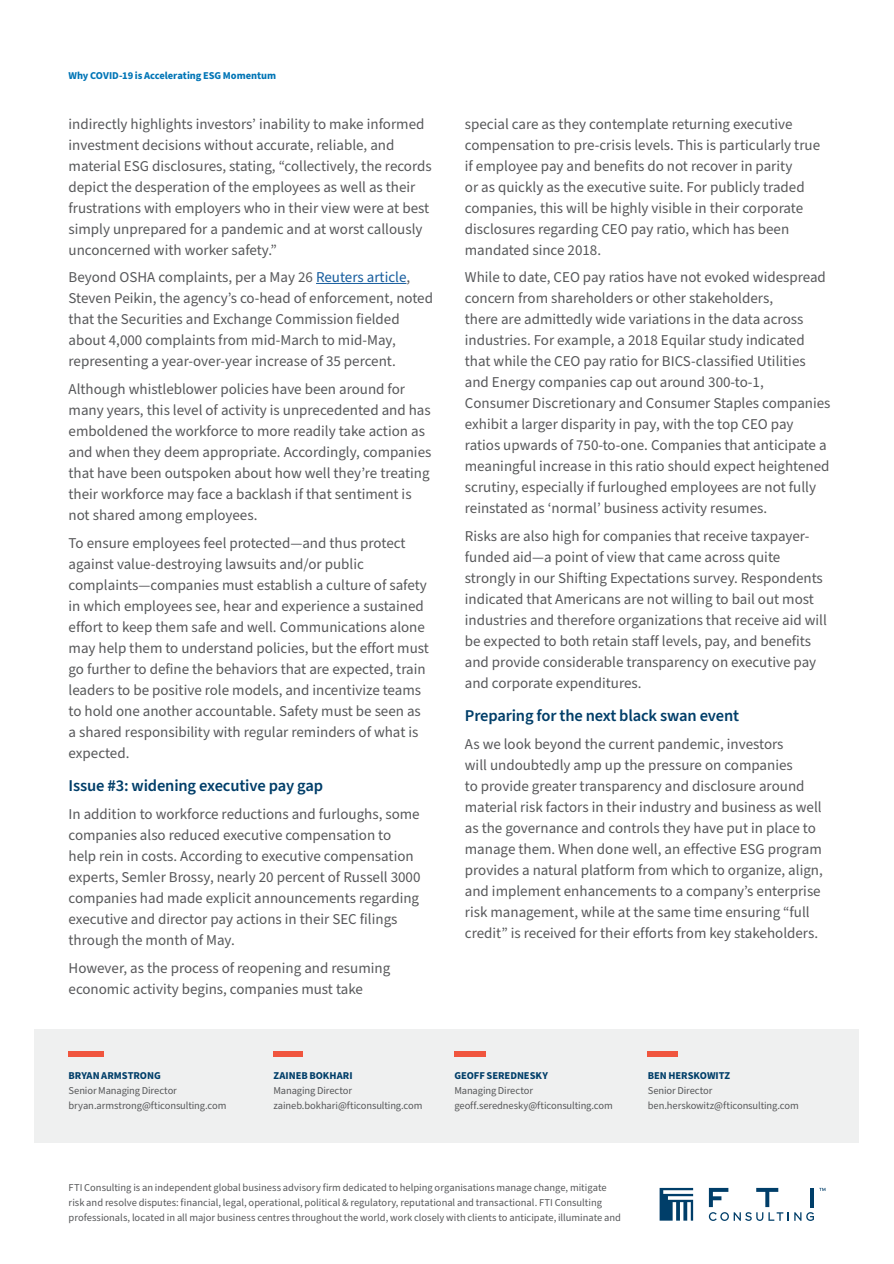
<style>
.page{position:relative;width:894px;height:1264px;background:#fff}
.page>*{position:absolute;margin:0;border:0;box-sizing:border-box;transform-origin:0 0}
.Subhead{font:600 16.5px "Source Sans Pro";letter-spacing:-.01em;color:#003e69}
.Body_Copy{font:15px/21px "Source Sans Pro";color:#57585a}
.Boilerplate{font:10.5px/15px "Source Sans Pro";color:#57585a}
.Bio_details{font:10.5px/15px "Source Sans Pro";letter-spacing:-.01em;color:#57585a}
.Bio_Name{font:700 10.5px "Source Sans Pro";color:#003e69}
.t1{font:700 10.5px "Source Sans Pro";letter-spacing:-.005em;color:#0075b6}
.s1{color:#175d9e}
</style>
<div class="page">
<div style="left:35px;top:1029px;width:824px;height:114px;background:#eff0f0"></div>
<svg style="left:660px;top:1188px;width:33px;height:33px"></svg>
<svg style="left:709px;top:1188px;width:116px;height:33px"></svg>
<div style="left:273px;top:1052px;width:30px;height:5px;background:#f0553e"></div>
<div style="left:69px;top:1052px;width:35px;height:5px;background:#f0553e"></div>
<div style="left:454px;top:1052px;width:32px;height:5px;background:#f0553e"></div>
<hr style="left:316px;top:283px;width:90px;height:1px;background:#175d9e">
<div style="left:648px;top:1052px;width:30px;height:5px;background:#f0553e"></div>
<p class="t1" style="left:69px;top:69px;width:209px">Why COVID-19 is Accelerating ESG Momentum</p>
<p class="Body_Copy" style="left:69px;top:114px;width:365px">indirectly highlights investors’ inability to make informed investment decisions without accurate, reliable, and material ESG disclosures, stating, “collectively, the records depict the desperation of the employees as well as their frustrations with employers who in their view were at best simply unprepared for a pandemic and at worst callously unconcerned with worker safety.”</p>
<p class="Body_Copy" style="left:69px;top:267px;width:366px">Beyond OSHA complaints, per a May 26 <span class="s1">Reuters article</span>, Steven Peikin, the agency’s co-head of enforcement, noted that the Securities and Exchange Commission fielded about 4,000 complaints from mid-March to mid-May, representing a year-over-year increase of 35 percent.</p>
<p class="Body_Copy" style="left:69px;top:379px;width:364px">Although whistleblower policies have been around for many years, this level of activity is unprecedented and has emboldened the workforce to more readily take action as and when they deem appropriate. Accordingly, companies that have been outspoken about how well they’re treating their workforce may face a backlash if that sentiment is not shared among employees.</p>
<p class="Body_Copy" style="left:69px;top:533px;width:362px">To ensure employees feel protected—and thus protect against value-destroying lawsuits and/or public complaints—companies must establish a culture of safety in which employees see, hear and experience a sustained effort to keep them safe and well. Communications alone may help them to understand policies, but the effort must go further to define the behaviors that are expected, train leaders to be positive role models, and incentivize teams to hold one another accountable. Safety must be seen as a shared responsibility with regular reminders of what is expected.</p>
<p class="Subhead" style="left:69px;top:775px;width:256px">Issue #3: widening executive pay gap</p>
<p class="Body_Copy" style="left:69px;top:804px;width:353px">In addition to workforce reductions and furloughs, some companies also reduced executive compensation to help rein in costs. According to executive compensation experts, Semler Brossy, nearly 20 percent of Russell 3000 companies had made explicit announcements regarding executive and director pay actions in their SEC filings through the month of May.</p>
<p class="Body_Copy" style="left:69px;top:958px;width:323px">However, as the process of reopening and resuming economic activity begins, companies must take</p>
<p class="Body_Copy" style="left:465px;top:114px;width:357px">special care as they contemplate returning executive compensation to pre-crisis levels. This is particularly true if employee pay and benefits do not recover in parity<br>or as quickly as the executive suite. For publicly traded companies, this will be highly visible in their corporate disclosures regarding CEO pay ratio, which has been mandated since 2018.</p>
<p class="Body_Copy" style="left:465px;top:267px;width:367px">While to date, CEO pay ratios have not evoked widespread concern from shareholders or other stakeholders,<br>there are admittedly wide variations in the data across industries. For example, a 2018 Equilar study indicated that while the CEO pay ratio for BICS-classified Utilities and Energy companies cap out around 300-to-1, Consumer Discretionary and Consumer Staples companies exhibit a larger disparity in pay, with the top CEO pay ratios upwards of 750-to-one. Companies that anticipate a meaningful increase in this ratio should expect heightened scrutiny, especially if furloughed employees are not fully reinstated as ‘normal’ business activity resumes.</p>
<p class="Body_Copy" style="left:465px;top:526px;width:364px">Risks are also high for companies that receive taxpayer&shy;funded aid—a point of view that came across quite strongly in our Shifting Expectations survey. Respondents indicated that Americans are not willing to bail out most industries and therefore organizations that receive aid will be expected to both retain staff levels, pay, and benefits and provide considerable transparency on executive pay and corporate expenditures.</p>
<p class="Subhead" style="left:465px;top:705px;width:276px">Preparing for the next black swan event</p>
<p class="Body_Copy" style="left:465px;top:734px;width:360px">As we look beyond the current pandemic, investors<br>will undoubtedly amp up the pressure on companies<br>to provide greater transparency and disclosure around material risk factors in their industry and business as well as the governance and controls they have put in place to manage them. When done well, an effective ESG program provides a natural platform from which to organize, align, and implement enhancements to a company’s enterprise risk management, while at the same time ensuring “full credit” is received for their efforts from key stakeholders.</p>
<p class="Bio_Name" style="left:69px;top:1069px;width:94px">BRYAN ARMSTRONG</p>
<p class="Bio_details" style="left:69px;top:1084px;width:159px">Senior Managing Director bryan.armstrong@fticonsulting.com</p>
<p class="Bio_Name" style="left:273px;top:1069px;width:81px">ZAINEB BOKHARI</p>
<p class="Bio_details" style="left:273px;top:1084px;width:80px">Managing Director</p>
<p class="Bio_details" style="left:273px;top:1099px;width:151px">zaineb.bokhari@fticonsulting.com</p>
<p class="Bio_Name" style="left:454px;top:1069px;width:95px">GEOFF SEREDNESKY</p>
<p class="Bio_details" style="left:454px;top:1084px;width:80px">Managing Director</p>
<p class="Bio_details" style="left:454px;top:1099px;width:160px">geoff.serednesky@fticonsulting.com</p>
<p class="Bio_Name" style="left:648px;top:1069px;width:84px">BEN HERSKOWITZ</p>
<p class="Bio_details" style="left:648px;top:1084px;width:66px">Senior Director</p>
<p class="Bio_details" style="left:648px;top:1099px;width:153px">ben.herskowitz@fticonsulting.com</p>
<p class="Boilerplate" style="left:69px;top:1180px;width:554px">FTI Consulting is an independent global business advisory firm dedicated to helping organisations manage change, mitigate risk and resolve disputes: financial, legal, operational, political &amp; regulatory, reputational and transactional. FTI Consulting professionals, located in all major business centres throughout the world, work closely with clients to anticipate, illuminate and</p>
</div>
